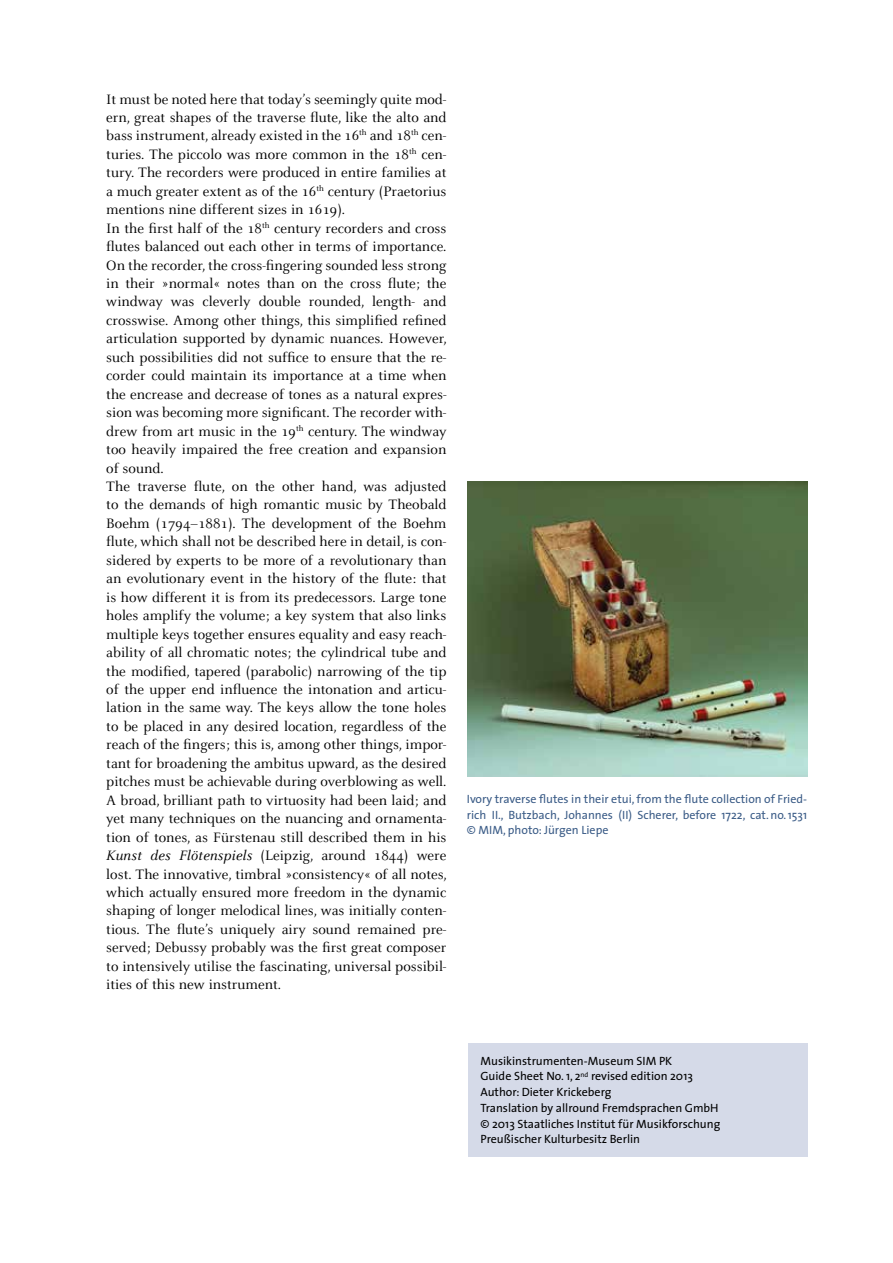
<style>
.page{position:relative;width:893px;height:1263px;background:#fff}
.page>*{position:absolute;margin:0;border:0;box-sizing:border-box;transform-origin:0 0}
.t1{font:15px/18.5px "Celeste";color:#000}
.t2{font:12px/15.8px "The Sans";color:#000}
.t3{font:12px/15.8px "The Sans";color:#3b5c87;text-align:justify}
.s1{font-style:italic}
</style>
<div class="page">
<div style="left:468px;top:1043px;width:340px;height:113px;background:#d5dae8"></div>
<img style="left:468px;top:482px;width:340px;height:294px">
<p class="t1" style="left:106px;top:90px;width:342px">It must be noted here that today’s seemingly quite mod&shy;ern, great shapes of the traverse flute, like the alto and bass instrument, already existed in the 16<sup>th</sup> and 18<sup>th</sup> cen&shy;turies. The piccolo was more common in the 18<sup>th</sup> cen&shy;tury. The recorders were produced in entire families at a much greater extent as of the 16<sup>th</sup> century (Praetorius mentions nine different sizes in 1619).<br>In the first half of the 18<sup>th</sup> century recorders and cross flutes balanced out each other in terms of importance.<br>On the recorder, the cross-fingering sounded less strong in their »normal« notes than on the cross flute; the windway was cleverly double rounded, length- and crosswise. Among other things, this simplified refined articulation supported by dynamic nuances. However, such possibilities did not suffice to ensure that the re&shy;corder could maintain its importance at a time when the encrease and decrease of tones as a natural expres&shy;sion was becoming more significant. The recorder with&shy;drew from art music in the 19<sup>th</sup> century. The windway too heavily impaired the free creation and expansion of sound.<br>The traverse flute, on the other hand, was adjusted to the demands of high romantic music by Theobald Boehm (1794–1881). The development of the Boehm flute, which shall not be described here in detail, is con&shy;sidered by experts to be more of a revolutionary than an evolutionary event in the history of the flute: that is how different it is from its predecessors. Large tone holes amplify the volume; a key system that also links multiple keys together ensures equality and easy reach&shy;ability of all chromatic notes; the cylindrical tube and the modified, tapered (parabolic) narrowing of the tip of the upper end influence the intonation and articu&shy;lation in the same way. The keys allow the tone holes to be placed in any desired location, regardless of the reach of the fingers; this is, among other things, impor&shy;tant for broadening the ambitus upward, as the desired pitches must be achievable during overblowing as well.<br>A broad, brilliant path to virtuosity had been laid; and yet many techniques on the nuancing and ornamenta&shy;tion of tones, as Fürstenau still described them in his <span class="s1">Kunst des Flötenspiels</span> (Leipzig, around 1844) were lost. The innovative, timbral »consistency« of all notes, which actually ensured more freedom in the dynamic shaping of longer melodical lines, was initially conten&shy;tious. The flute’s uniquely airy sound remained pre&shy;served; Debussy probably was the first great composer to intensively utilise the fascinating, universal possibil&shy;ities of this new instrument.</p>
<p class="t3" style="left:467px;top:790px;width:342px">Ivory traverse flutes in their etui, from the flute collection of Fried&shy;rich II., Butzbach, Johannes (II) Scherer, before 1722, cat.no.1531 © MIM, photo: Jürgen Liepe</p>
<p class="t2" style="left:480px;top:1052px;width:241px">Musikinstrumenten-Museum SIM PK<br>Guide Sheet No. 1, 2<sup>nd</sup> revised edition 2013<br>Author: Dieter Krickeberg<br>Translation by allround Fremdsprachen GmbH © 2013 Staatliches Institut für Musikforschung Preußischer Kulturbesitz Berlin</p>
</div>
